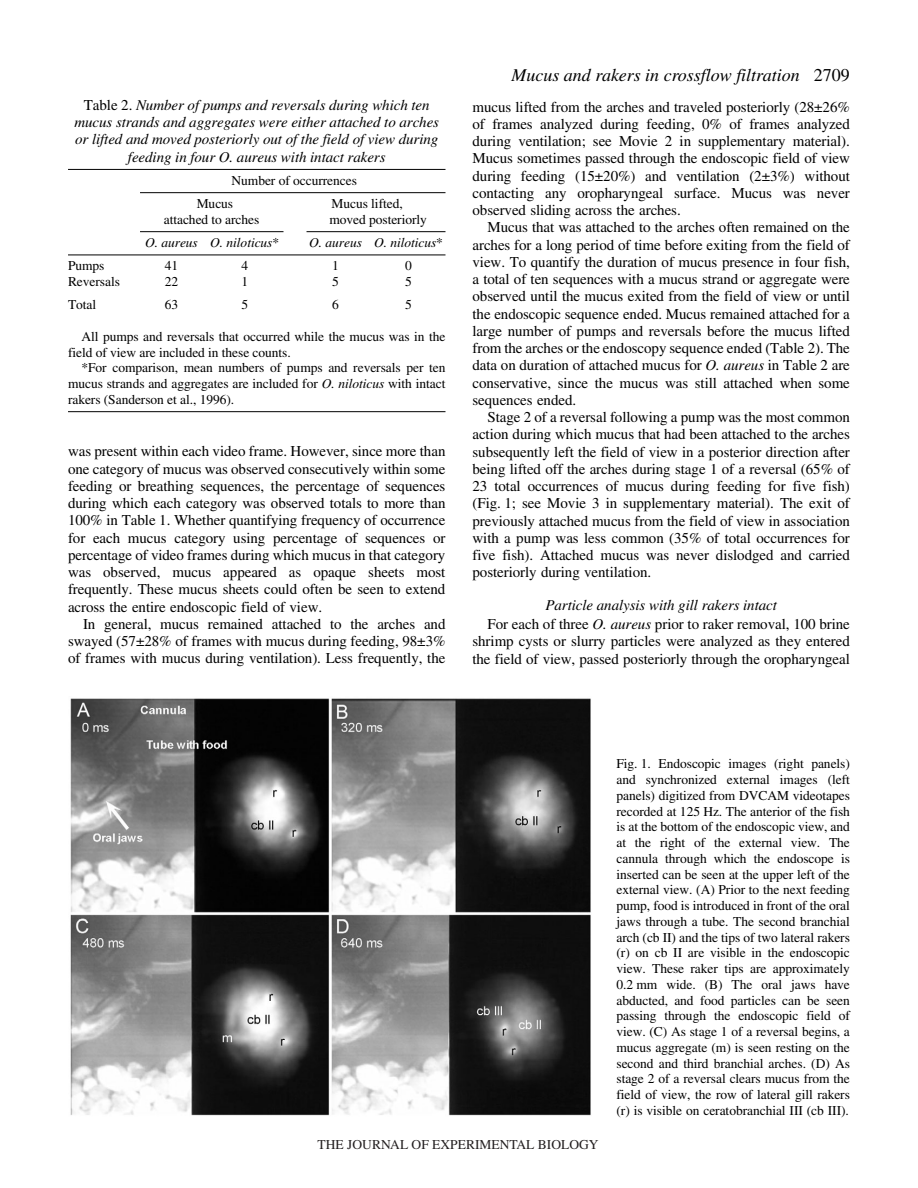
<style>
.page{position:relative;width:918px;height:1188px;background:#fff}
.page>*{position:absolute;margin:0;border:0;box-sizing:border-box;transform-origin:0 0}
.t1{font:italic 18px "Times";color:#000}
.t2{font:15px/17.2px "Times";letter-spacing:-.005em;color:#000;text-align:justify}
.t3{font:italic 15px/17.2px "Times";letter-spacing:-.005em;color:#000}
.t4{font:13.5px/15.8px "Times";letter-spacing:-.005em;color:#000}
.t5{font:italic 13.5px "Times";letter-spacing:-.005em;color:#000}
.t6{font:13.5px "Times";color:#231f20}
.s1{font-style:normal}
.s2{font-style:normal;color:#fff}
.s3{font-style:italic}
.s4{color:#fff}
</style>
<div class="page">
<hr style="left:68px;top:169px;width:378px;height:1px;background:#000">
<hr style="left:140px;top:192px;width:306px;height:1px;background:#000">
<hr style="left:140px;top:231px;width:144px;height:1px;background:#000">
<hr style="left:307px;top:231px;width:139px;height:1px;background:#000">
<hr style="left:68px;top:255px;width:378px;height:1px;background:#000">
<hr style="left:68px;top:411px;width:378px;height:1px;background:#000">
<img style="left:70px;top:698px;width:521px;height:418px">
<p class="t3" style="left:74px;top:98px;width:366px;text-align:center"><span class="s1">Table</span><span class="s2">·</span><span class="s1">2.</span> Number of pumps and reversals during which ten mucus strands and aggregates were either attached to arches or lifted and moved posteriorly out of the field of view during feeding in four O. aureus with intact rakers</p>
<p class="t4" style="left:197px;top:170px;width:162px;line-height:23.2px;text-indent:35px">Number of occurrences<br>Mucus</p>
<p class="t4" style="left:332px;top:197px;width:73px">Mucus lifted,</p>
<p class="t4" style="left:164px;top:213px;width:97px">attached to arches</p>
<p class="t4" style="left:329px;top:213px;width:99px">moved posteriorly</p>
<p class="t5" style="left:145px;top:238px;width:136px">O. aureus O. niloticus<span class="s1">*</span></p>
<p class="t5" style="left:309px;top:238px;width:135px">O. aureus O. niloticus<span class="s1">*</span></p>
<p class="t4" style="left:68px;top:259px;width:38px">Pumps</p>
<p class="t4" style="left:165px;top:259px;width:15px">41</p>
<p class="t4" style="left:241px;top:259px;width:8px">4</p>
<p class="t4" style="left:332px;top:259px;width:8px">1</p>
<p class="t4" style="left:405px;top:259px;width:8px">0</p>
<p class="t4" style="left:68px;top:275px;width:53px">Reversals</p>
<p class="t4" style="left:165px;top:275px;width:15px">22</p>
<p class="t4" style="left:241px;top:275px;width:8px">1</p>
<p class="t4" style="left:332px;top:275px;width:8px">5</p>
<p class="t4" style="left:405px;top:275px;width:8px">5</p>
<p class="t4" style="left:68px;top:298px;width:30px">Total</p>
<p class="t4" style="left:165px;top:298px;width:15px">63</p>
<p class="t4" style="left:241px;top:298px;width:8px">5</p>
<p class="t4" style="left:332px;top:298px;width:8px">6</p>
<p class="t4" style="left:405px;top:298px;width:8px">5</p>
<p class="t4" style="left:68px;top:330px;width:379px;text-indent:14px">All pumps and reversals that occurred while the mucus was in the field of view are included in these counts.</p>
<p class="t4" style="left:68px;top:361px;width:379px;text-align:justify;text-indent:14px">*For comparison, mean numbers of pumps and reversals per ten mucus strands and aggregates are included for <span class="s3">O. niloticus</span> with intact rakers (Sanderson et al., 1996).</p>
<p class="t2" style="left:68px;top:444px;width:379px">was present within each video frame. However, since more than one category of mucus was observed consecutively within some feeding or breathing sequences, the percentage of sequences during which each category was observed totals to more than 100% in Table<span class="s4">·</span>1. Whether quantifying frequency of occurrence for each mucus category using percentage of sequences or percentage of video frames during which mucus in that category was observed, mucus appeared as opaque sheets most frequently. These mucus sheets could often be seen to extend across the entire endoscopic field of view.</p>
<p class="t2" style="left:68px;top:617px;width:379px;text-indent:15px">In general, mucus remained attached to the arches and swayed (57±28% of frames with mucus during feeding, 98±3% of frames with mucus during ventilation). Less frequently, the</p>
<p class="t1" style="left:511px;top:68px;width:340px">Mucus and rakers in crossflow filtration <span class="s1">2709</span></p>
<p class="t2" style="left:472px;top:99px;width:379px">mucus lifted from the arches and traveled posteriorly (28±26% of frames analyzed during feeding, 0% of frames analyzed during ventilation; see Movie 2 in supplementary material).<br>Mucus sometimes passed through the endoscopic field of view during feeding (15±20%) and ventilation (2±3%) without contacting any oropharyngeal surface. Mucus was never observed sliding across the arches.</p>
<p class="t2" style="left:472px;top:220px;width:379px;text-indent:15px">Mucus that was attached to the arches often remained on the arches for a long period of time before exiting from the field of view. To quantify the duration of mucus presence in four fish, a total of ten sequences with a mucus strand or aggregate were observed until the mucus exited from the field of view or until the endoscopic sequence ended. Mucus remained attached for a large number of pumps and reversals before the mucus lifted from the arches or the endoscopy sequence ended (Table<span class="s4">·</span>2). The data on duration of attached mucus for <span class="s3">O. aureus</span> in Table<span class="s4">·</span>2 are conservative, since the mucus was still attached when some sequences ended.</p>
<p class="t2" style="left:472px;top:410px;width:379px;text-indent:15px">Stage 2 of a reversal following a pump was the most common action during which mucus that had been attached to the arches subsequently left the field of view in a posterior direction after being lifted off the arches during stage 1 of a reversal (65% of 23 total occurrences of mucus during feeding for five fish) (Fig.<span class="s4">·</span>1; see Movie 3 in supplementary material). The exit of previously attached mucus from the field of view in association with a pump was less common (35% of total occurrences for five fish). Attached mucus was never dislodged and carried posteriorly during ventilation.</p>
<p class="t3" style="left:487px;top:596px;width:364px;line-height:19.5px;text-indent:58px">Particle analysis with gill rakers intact<br><span class="s1">For each of three</span> O. aureus <span class="s1">prior to raker removal, 100 brine</span></p>
<p class="t2" style="left:472px;top:634px;width:379px">shrimp cysts or slurry particles were analyzed as they entered the field of view, passed posteriorly through the oropharyngeal</p>
<p class="t4" style="left:616px;top:757px;width:235px;text-align:justify">Fig.<span class="s4">·</span>1. Endoscopic images (right panels) and synchronized external images (left panels) digitized from DVCAM videotapes recorded at 125<span class="s4">·</span>Hz. The anterior of the fish is at the bottom of the endoscopic view, and at the right of the external view. The cannula through which the endoscope is inserted can be seen at the upper left of the external view. (A) Prior to the next feeding pump, food is introduced in front of the oral jaws through a tube. The second branchial arch (cb II) and the tips of two lateral rakers (r) on cb II are visible in the endoscopic view. These raker tips are approximately 0.2<span class="s4">·</span>mm wide. (B) The oral jaws have abducted, and food particles can be seen passing through the endoscopic field of view. (C) As stage 1 of a reversal begins, a mucus aggregate (m) is seen resting on the second and third branchial arches. (D) As stage 2 of a reversal clears mucus from the field of view, the row of lateral gill rakers (r) is visible on ceratobranchial III (cb III).</p>
<p class="t6" style="left:318px;top:1137px;width:282px">THE JOURNAL OF EXPERIMENTAL BIOLOGY</p>
</div>
